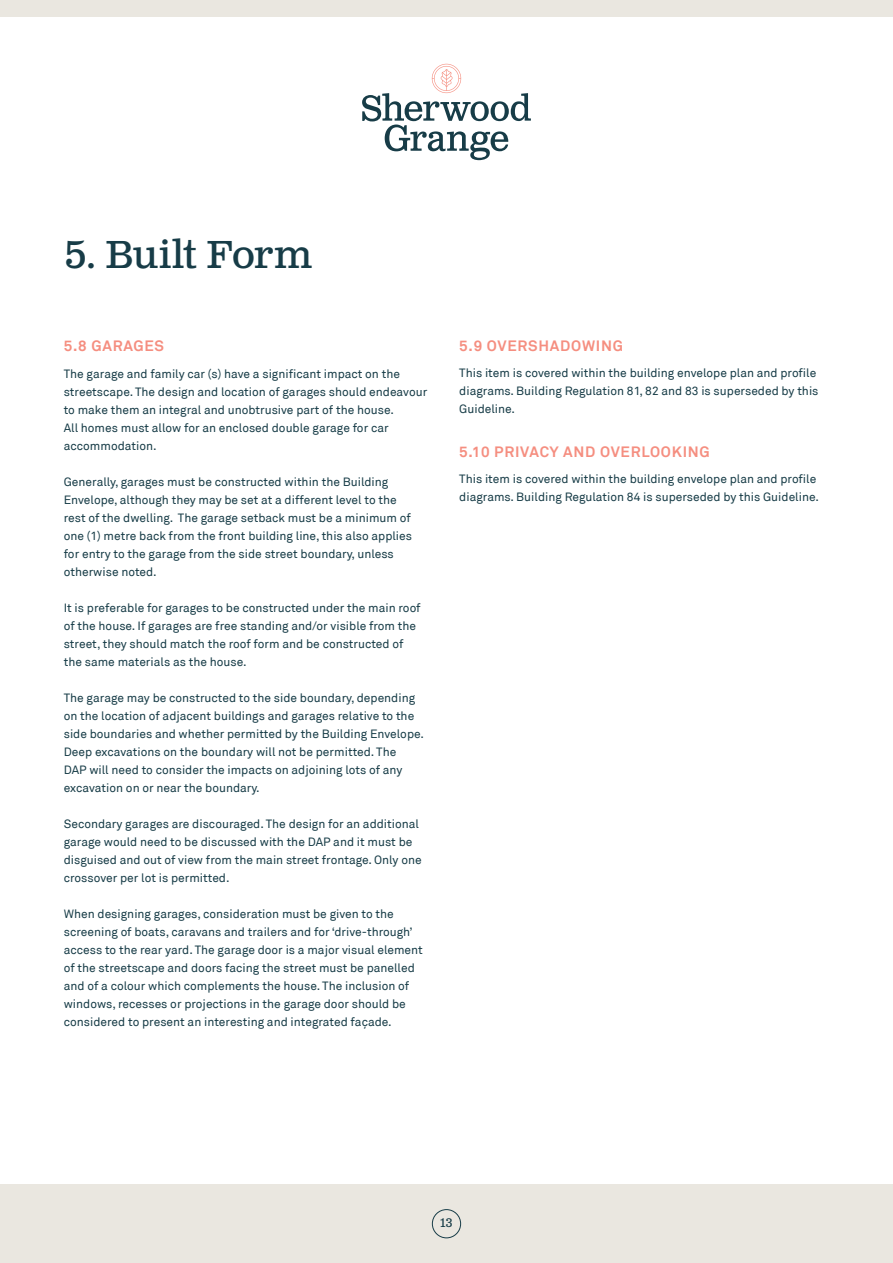
<style>
.page{position:relative;width:893px;height:1263px;background:#fff}
.page>*{position:absolute;margin:0;border:0;box-sizing:border-box;transform-origin:0 0}
.t1{font:39px "Clarendon Text Pro";letter-spacing:-.015em;color:#173c47}
.t2{font:700 15px "Akkurat";letter-spacing:.05em;color:#f58e80}
.t3{font:12.3px "Clarendon Text Pro";color:#173c47}
.t4{font:12px/18px "Akkurat";color:#173c47}
</style>
<div class="page">
<div style="left:0;top:1184px;width:893px;height:79px;background:#eae7e0"></div>
<div style="left:0;top:0;width:893px;height:16px;background:#eae7e0"></div>
<div style="left:432px;top:1209px;width:29px;height:29px;border:1px solid #173c47;border-radius:50%"></div>
<svg style="left:362px;top:64px;width:169px;height:96px"></svg>
<h1 class="t1" style="left:64px;top:230px;width:250px">5. Built Form</h1>
<p class="t2" style="left:64px;top:337px;width:102px">5.8 GARAGES</p>
<p class="t4" style="left:64px;top:365px;width:365px">The garage and family car (s) have a significant impact on the streetscape. The design and location of garages should endeavour to make them an integral and unobtrusive part of the house.<br>All homes must allow for an enclosed double garage for car accommodation.</p>
<p class="t4" style="left:64px;top:473px;width:350px">Generally, garages must be constructed within the Building Envelope, although they may be set at a different level to the rest of the dwelling. The garage setback must be a minimum of one (1) metre back from the front building line, this also applies for entry to the garage from the side street boundary, unless otherwise noted.</p>
<p class="t4" style="left:64px;top:599px;width:358px">It is preferable for garages to be constructed under the main roof of the house. If garages are free standing and/or visible from the street, they should match the roof form and be constructed of the same materials as the house.</p>
<p class="t4" style="left:64px;top:689px;width:362px">The garage may be constructed to the side boundary, depending on the location of adjacent buildings and garages relative to the side boundaries and whether permitted by the Building Envelope.<br>Deep excavations on the boundary will not be permitted. The<br>DAP will need to consider the impacts on adjoining lots of any excavation on or near the boundary.</p>
<p class="t4" style="left:64px;top:815px;width:359px">Secondary garages are discouraged. The design for an additional garage would need to be discussed with the DAP and it must be disguised and out of view from the main street frontage. Only one crossover per lot is permitted.</p>
<p class="t4" style="left:64px;top:905px;width:361px">When designing garages, consideration must be given to the screening of boats, caravans and trailers and for ‘drive-through’ access to the rear yard. The garage door is a major visual element of the streetscape and doors facing the street must be panelled and of a colour which complements the house. The inclusion of windows, recesses or projections in the garage door should be considered to present an interesting and integrated façade.</p>
<p class="t2" style="left:459px;top:336px;width:165px">5.9 OVERSHADOWING</p>
<p class="t4" style="left:459px;top:364px;width:361px">This item is covered within the building envelope plan and profile diagrams. Building Regulation 81, 82 and 83 is superseded by this<br>Guideline.</p>
<p class="t2" style="left:459px;top:442px;width:252px">5.10 PRIVACY AND OVERLOOKING</p>
<p class="t4" style="left:459px;top:470px;width:361px">This item is covered within the building envelope plan and profile diagrams. Building Regulation 84 is superseded by this Guideline.</p>
<p class="t3" style="left:440px;top:1215px;width:14px">13</p>
</div>
